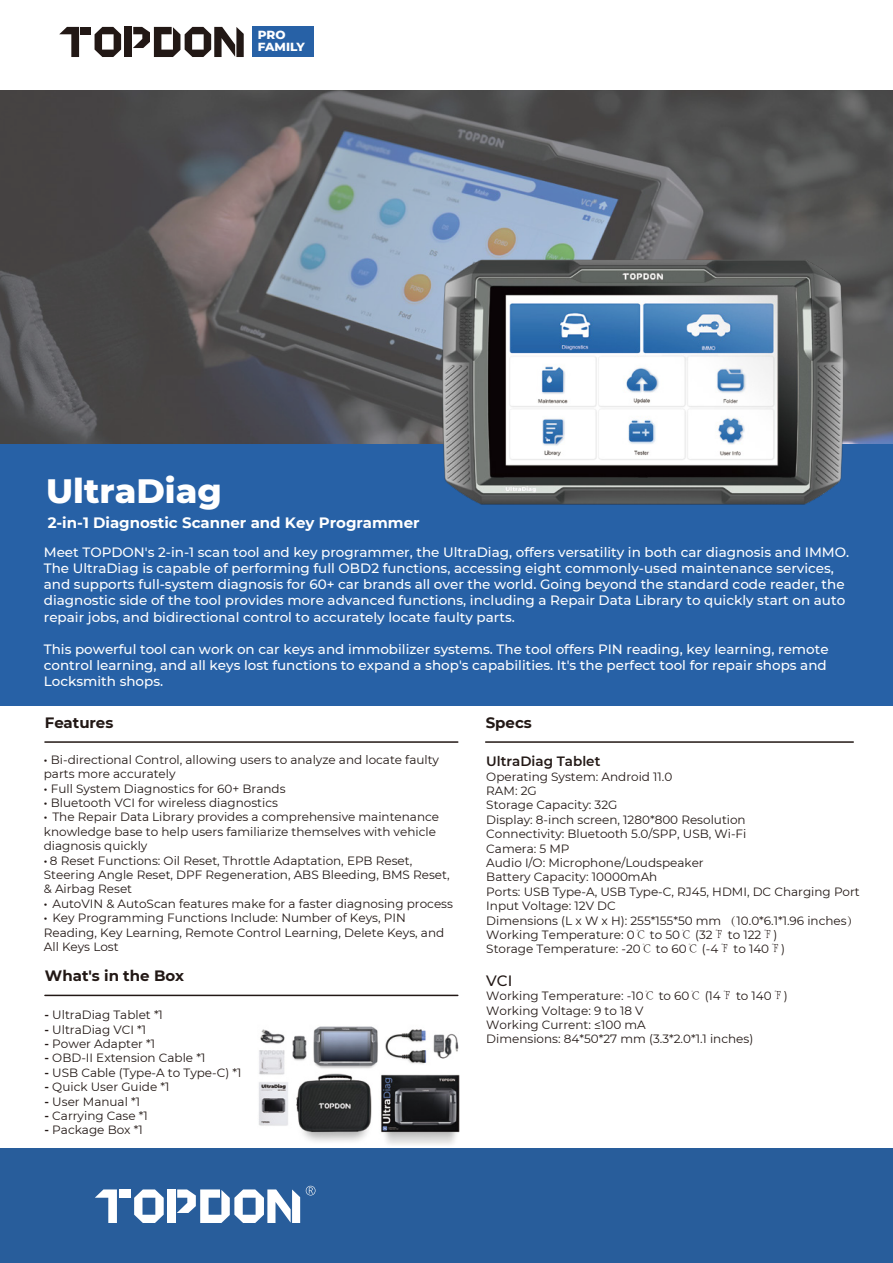
<style>
.page{position:relative;width:893px;height:1263px;background:#fff}
.page>*{position:absolute;margin:0;border:0;box-sizing:border-box;transform-origin:0 0}
.t1{font:800 34.5px "Montserrat";color:#fff}
.t2{font:700 15px "Montserrat";color:#fff}
.t3{font:700 15px "Montserrat";color:#221815}
.t4{font:500 15px "Montserrat";color:#221815}
.t5{font:500 13.5px/16.2px "Montserrat";color:#fff}
.t6{font:600 13.5px "Montserrat";color:#221815}
.t7{font:12px/14.4px "Montserrat";color:#221815}
.t8{font:800 12px/12px "Montserrat";color:#fff}
.s1{font-weight:700}
.s2{font-weight:600}
.s3{font-family:"Adobe Song Std";font-weight:300}
</style>
<div class="page">
<img style="left:211px;top:996px;width:287px;height:153px">
<img style="left:0;top:90px;width:352px;height:354px">
<div style="left:0;top:444px;width:893px;height:262px;background:#2761a6"></div>
<div style="left:253px;top:27px;width:61px;height:30px;background:#2761a6"></div>
<div style="left:81px;top:27px;width:10px;height:7px;background:#221815"></div>
<svg style="left:59px;top:27px;width:20px;height:30px"></svg>
<div style="left:124px;top:27px;width:8px;height:30px;background:#221815"></div>
<svg style="left:95px;top:27px;width:26px;height:30px"></svg>
<svg style="left:133px;top:27px;width:111px;height:30px"></svg>
<hr style="left:486px;top:741px;width:367px;height:2px;background:#221815">
<hr style="left:45px;top:741px;width:413px;height:2px;background:#221815">
<hr style="left:45px;top:995px;width:413px;height:1px;background:#221815">
<div style="left:0;top:1149px;width:893px;height:114px;background:#285d9b"></div>
<img style="left:352px;top:90px;width:541px;height:415px">
<div style="left:119px;top:1189px;width:11px;height:9px;background:#fff"></div>
<svg style="left:95px;top:1189px;width:22px;height:34px"></svg>
<div style="left:167px;top:1189px;width:9px;height:34px;background:#fff"></div>
<svg style="left:134px;top:1189px;width:30px;height:34px"></svg>
<svg style="left:177px;top:1189px;width:123px;height:34px"></svg>
<svg style="left:306px;top:1186px;width:9px;height:9px"></svg>
<p class="t8" style="left:258px;top:28px;width:49px">PRO<br>FAMILY</p>
<h1 class="t1" style="left:46px;top:466px;width:177px">UltraDiag</h1>
<p class="t2" style="left:48px;top:512px;width:373px">2-in-1 Diagnostic Scanner and Key Programmer</p>
<p class="t5" style="left:44px;top:543px;width:807px">Meet TOPDON's 2-in-1 scan tool and key programmer, the UltraDiag, offers versatility in both car diagnosis and IMMO.<br>The UltraDiag is capable of performing full OBD2 functions, accessing eight commonly-used maintenance services, and supports full-system diagnosis for 60+ car brands all over the world. Going beyond the standard code reader, the diagnostic side of the tool provides more advanced functions, including a Repair Data Library to quickly start on auto repair jobs, and bidirectional control to accurately locate faulty parts.</p>
<p class="t5" style="left:44px;top:641px;width:786px">This powerful tool can work on car keys and immobilizer systems. The tool offers PIN reading, key learning, remote control learning, and all keys lost functions to expand a shop's capabilities. It's the perfect tool for repair shops and<br>Locksmith shops.</p>
<p class="t3" style="left:45px;top:712px;width:70px">Features</p>
<p class="t3" style="left:486px;top:712px;width:48px">Specs</p>
<p class="t7" style="left:44px;top:752px;width:411px"><span class="s1">·</span> Bi-directional Control, allowing users to analyze and locate faulty parts more accurately<br><span class="s1">·</span> Full System Diagnostics for 60+ Brands<br><span class="s1">·</span> Bluetooth VCI for wireless diagnostics<br><span class="s1">·</span> The Repair Data Library provides a comprehensive maintenance knowledge base to help users familiarize themselves with vehicle diagnosis quickly<br><span class="s1">·</span> 8 Reset Functions: Oil Reset, Throttle Adaptation, EPB Reset, Steering Angle Reset, DPF Regeneration, ABS Bleeding, BMS Reset, &amp; Airbag Reset<br><span class="s1">·</span> AutoVIN &amp; AutoScan features make for a faster diagnosing process <span class="s1">·</span> Key Programming Functions Include: Number of Keys, PIN Reading, Key Learning, Remote Control Learning, Delete Keys, and All Keys Lost</p>
<p class="t3" style="left:45px;top:965px;width:141px">What's in the Box</p>
<p class="t7" style="left:44px;top:1007px;width:120px"><span class="s2">-</span> UltraDiag Tablet *1</p>
<p class="t7" style="left:44px;top:1022px;width:103px"><span class="s2">-</span> UltraDiag VCI *1</p>
<p class="t7" style="left:44px;top:1036px;width:112px"><span class="s2">-</span> Power Adapter *1</p>
<p class="t7" style="left:44px;top:1050px;width:162px"><span class="s2">-</span> OBD-II Extension Cable *1</p>
<p class="t7" style="left:44px;top:1065px;width:199px"><span class="s2">-</span> USB Cable (Type-A to Type-C) *1</p>
<p class="t7" style="left:44px;top:1079px;width:127px"><span class="s2">-</span> Quick User Guide *1</p>
<p class="t7" style="left:44px;top:1094px;width:97px"><span class="s2">-</span> User Manual *1</p>
<p class="t7" style="left:44px;top:1108px;width:105px"><span class="s2">-</span> Carrying Case *1</p>
<p class="t7" style="left:44px;top:1122px;width:100px"><span class="s2">-</span> Package Box *1</p>
<p class="t6" style="left:486px;top:752px;width:116px">UltraDiag Tablet</p>
<p class="t7" style="left:486px;top:769px;width:375px">Operating System: Android 11.0<br>RAM: 2G<br>Storage Capacity: 32G<br>Display: 8-inch screen, 1280*800 Resolution<br>Connectivity: Bluetooth 5.0/SPP, USB, Wi-Fi<br>Camera: 5 MP<br>Audio I/O: Microphone/Loudspeaker<br>Battery Capacity: 10000mAh<br>Ports: USB Type-A, USB Type-C, RJ45, HDMI, DC Charging Port Input Voltage: 12V DC<br>Dimensions (L x W x H): 255*155*50 mm <span class="s3">（</span>10.0*6.1*1.96 inches<span class="s3">）</span>Working Temperature: 0<span class="s3">℃</span> to 50<span class="s3">℃</span> (32<span class="s3">℉</span> to 122<span class="s3">℉</span>)<br>Storage Temperature: -20<span class="s3">℃</span> to 60<span class="s3">℃</span> (-4<span class="s3">℉</span> to 140<span class="s3">℉</span>)</p>
<p class="t4" style="left:486px;top:970px;width:28px">VCI</p>
<p class="t7" style="left:486px;top:988px;width:303px">Working Temperature: -10<span class="s3">℃</span> to 60<span class="s3">℃</span> (14<span class="s3">℉</span> to 140<span class="s3">℉</span>)<br>Working Voltage: 9 to 18 V<br>Working Current: ≤100 mA<br>Dimensions: 84*50*27 mm (3.3*2.0*1.1 inches)</p>
</div>
